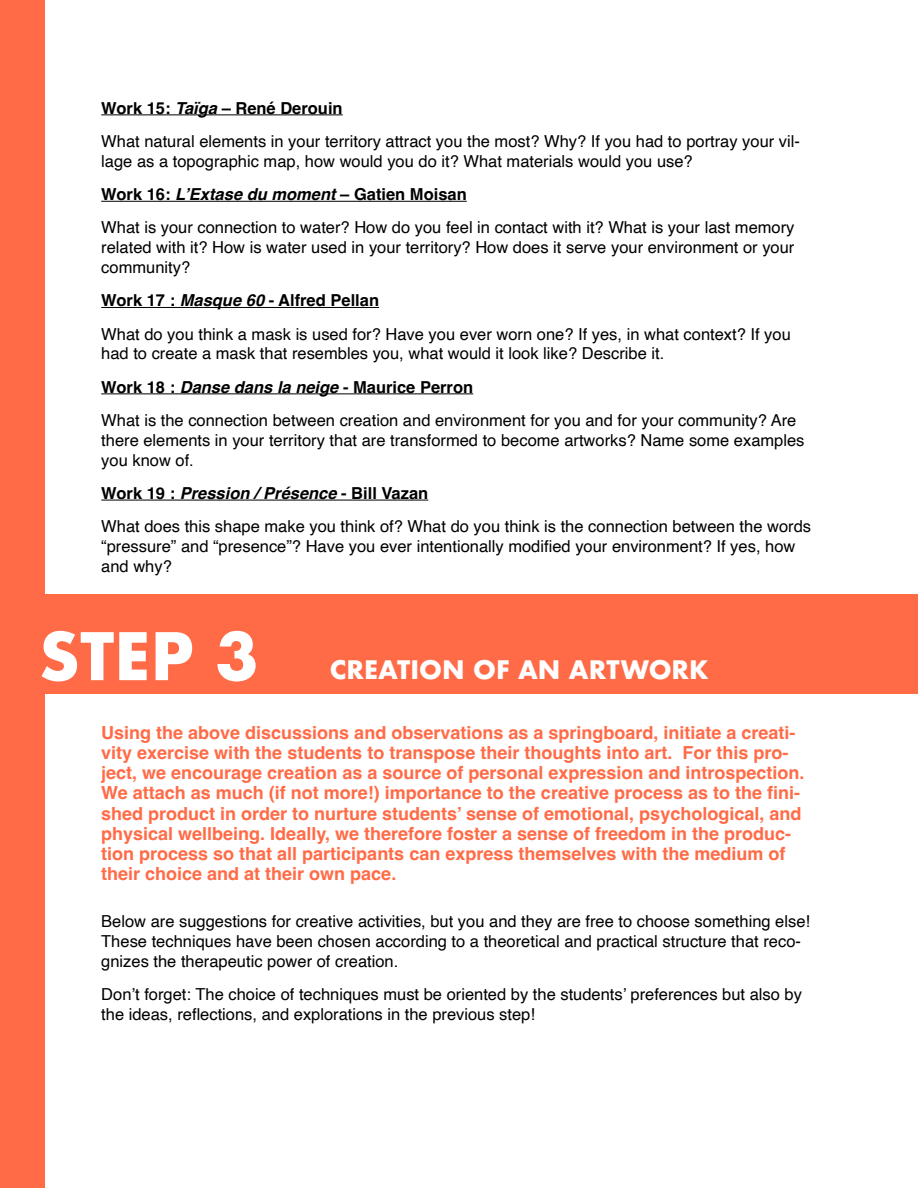
<style>
.page{position:relative;width:918px;height:1188px;background:#fff}
.page>*{position:absolute;margin:0;border:0;box-sizing:border-box;transform-origin:0 0}
.t1{font:700 63.75px "Futura";color:#fff}
.t2{font:700 24.75px "Futura";color:#fff}
.t3{font:700 18px/20.2px "Helvetica";color:#ff6b47}
.t4{font:16.5px/33.3px "Helvetica";color:#000}
.s1{font-weight:700}
.s2{font-weight:700;font-style:italic}
</style>
<div class="page">
<div style="left:0;top:0;width:44px;height:1188px;background:#ff6b47"></div>
<hr style="left:101px;top:114px;width:242px;height:1px;background:#000">
<hr style="left:101px;top:201px;width:366px;height:1px;background:#000">
<hr style="left:101px;top:307px;width:278px;height:1px;background:#000">
<hr style="left:101px;top:393px;width:372px;height:1px;background:#000">
<hr style="left:101px;top:500px;width:327px;height:1px;background:#000">
<div style="left:0;top:594px;width:918px;height:99px;background:#ff6b47"></div>
<p class="t4" style="left:101px;top:92px;width:700px"><span class="s1">Work 15:</span> <span class="s2">Taïga</span> <span class="s1">– René Derouin<br></span>What natural elements in your territory attract you the most? Why? If you had to portray your vil-</p>
<p class="t4" style="left:101px;top:145px;width:695px">lage as a topographic map, how would you do it? What materials would you use?<br><span class="s1">Work 16:</span> <span class="s2">L’Extase du moment</span> <span class="s1">– Gatien Moisan<br></span>What is your connection to water? How do you feel in contact with it? What is your last memory</p>
<p class="t4" style="left:101px;top:238px;width:695px;line-height:19.8px">related with it? How is water used in your territory? How does it serve your environment or your community?</p>
<p class="t4" style="left:101px;top:284px;width:691px"><span class="s1">Work 17 :</span> <span class="s2">Masque 60</span> <span class="s1">- Alfred Pellan<br></span>What do you think a mask is used for? Have you ever worn one? If yes, in what context? If you</p>
<p class="t4" style="left:101px;top:337px;width:697px">had to create a mask that resembles you, what would it look like? Describe it.<br><span class="s1">Work 18 :</span> <span class="s2">Danse dans la neige</span> <span class="s1">- Maurice Perron<br></span>What is the connection between creation and environment for you and for your community? Are</p>
<p class="t4" style="left:101px;top:431px;width:705px;line-height:19.8px">there elements in your territory that are transformed to become artworks? Name some examples you know of.</p>
<p class="t4" style="left:101px;top:477px;width:711px"><span class="s1">Work 19 :</span> <span class="s2">Pression / Présence</span> <span class="s1">- Bill Vazan<br></span>What does this shape make you think of? What do you think is the connection between the words</p>
<p class="t4" style="left:101px;top:537px;width:696px;line-height:19.8px">“pressure” and “presence”? Have you ever intentionally modified your environment? If yes, how and why?</p>
<h1 class="t1" style="left:39px;top:610px;width:222px">STEP 3</h1>
<h2 class="t2" style="left:330px;top:652px;width:380px">CREATION OF AN ARTWORK</h2>
<p class="t3" style="left:101px;top:724px;width:705px">Using the above discussions and observations as a springboard, initiate a creati&shy;vity exercise with the students to transpose their thoughts into art. For this pro&shy;ject, we encourage creation as a source of personal expression and introspection.<br>We attach as much (if not more!) importance to the creative process as to the fini&shy;shed product in order to nurture students’ sense of emotional, psychological, and physical wellbeing. Ideally, we therefore foster a sense of freedom in the produc&shy;tion process so that all participants can express themselves with the medium of their choice and at their own pace.</p>
<p class="t4" style="left:101px;top:912px;width:710px;line-height:19.8px">Below are suggestions for creative activities, but you and they are free to choose something else!<br>These techniques have been chosen according to a theoretical and practical structure that reco&shy;gnizes the therapeutic power of creation.</p>
<p class="t4" style="left:101px;top:985px;width:702px;line-height:19.8px">Don’t forget: The choice of techniques must be oriented by the students’ preferences but also by the ideas, reflections, and explorations in the previous step!</p>
</div>
